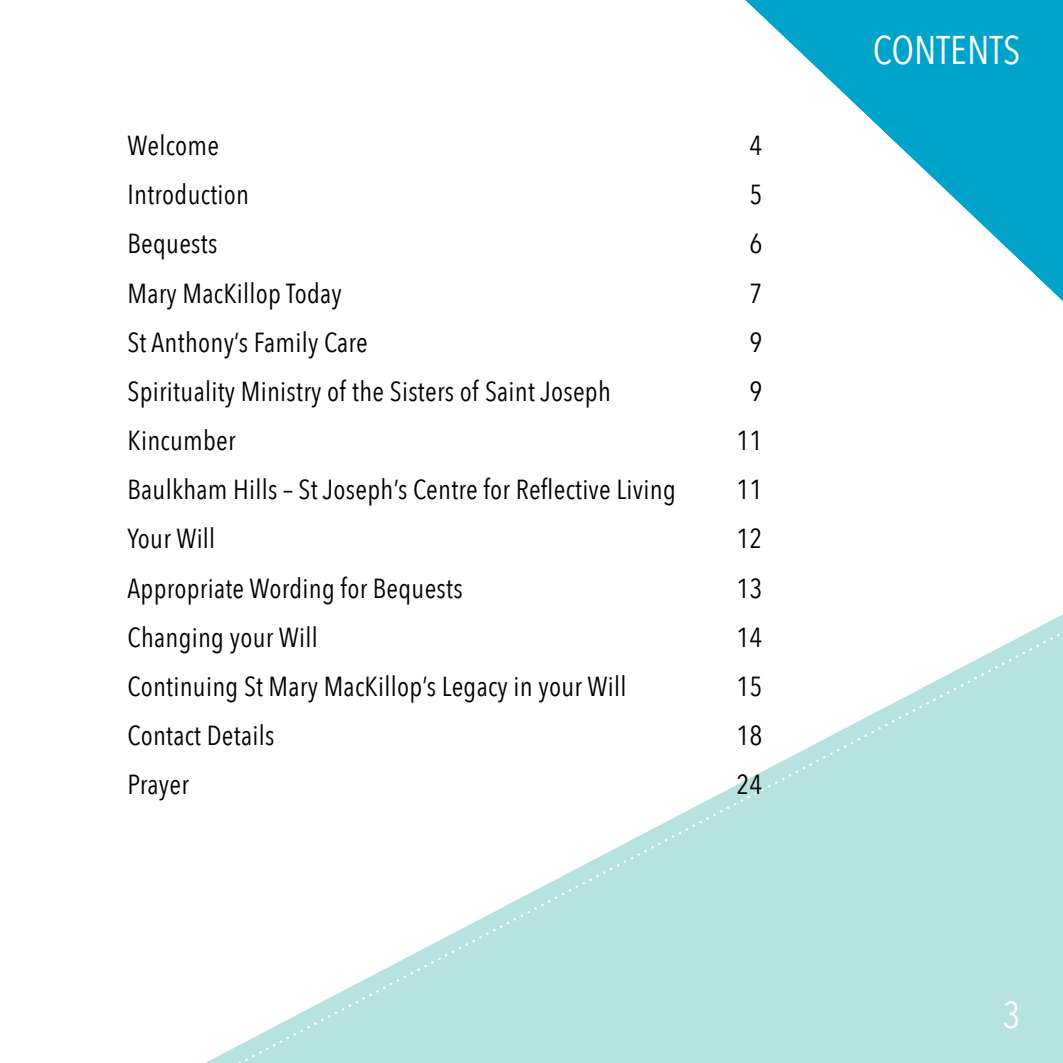
<style>
.page{position:relative;width:1063px;height:1063px;background:#fff}
.page>*{position:absolute;margin:0;border:0;box-sizing:border-box;transform-origin:0 0}
.t1{font:40px "Avenir Next Condensed";color:#fff}
.t2{font:37.5px "Avenir Next Condensed";color:#fff}
.t3{font:27.5px "Avenir Next Condensed";letter-spacing:.01em;color:#000}
</style>
<div class="page">
<svg style="left:745px;top:0;width:318px;height:301px"></svg>
<svg style="left:205px;top:614px;width:858px;height:449px"></svg>
<p class="t3" style="left:128px;top:122px;width:93px">Welcome</p>
<p class="t3" style="left:750px;top:122px;width:14px">4</p>
<p class="t3" style="left:128px;top:171px;width:123px">Introduction</p>
<p class="t3" style="left:750px;top:171px;width:14px">5</p>
<p class="t3" style="left:128px;top:220px;width:91px">Bequests</p>
<p class="t3" style="left:750px;top:220px;width:14px">6</p>
<p class="t3" style="left:128px;top:269px;width:216px">Mary MacKillop Today</p>
<p class="t3" style="left:750px;top:269px;width:14px">7</p>
<p class="t3" style="left:128px;top:319px;width:242px">St Anthony’s Family Care</p>
<p class="t3" style="left:750px;top:319px;width:14px">9</p>
<p class="t3" style="left:128px;top:368px;width:485px">Spirituality Ministry of the Sisters of Saint Joseph</p>
<p class="t3" style="left:750px;top:368px;width:14px">9</p>
<p class="t3" style="left:128px;top:417px;width:110px">Kincumber</p>
<p class="t3" style="left:736px;top:417px;width:28px">11</p>
<p class="t3" style="left:128px;top:466px;width:550px">Baulkham Hills – St Joseph’s Centre for Reflective Living</p>
<p class="t3" style="left:736px;top:466px;width:28px">11</p>
<p class="t3" style="left:128px;top:515px;width:89px">Your Will</p>
<p class="t3" style="left:736px;top:515px;width:28px">12</p>
<p class="t3" style="left:128px;top:564px;width:337px">Appropriate Wording for Bequests</p>
<p class="t3" style="left:736px;top:564px;width:28px">13</p>
<p class="t3" style="left:128px;top:614px;width:192px">Changing your Will</p>
<p class="t3" style="left:736px;top:614px;width:28px">14</p>
<p class="t3" style="left:128px;top:663px;width:500px">Continuing St Mary MacKillop’s Legacy in your Will</p>
<p class="t3" style="left:736px;top:663px;width:28px">15</p>
<p class="t3" style="left:128px;top:712px;width:148px">Contact Details</p>
<p class="t3" style="left:736px;top:712px;width:28px">18</p>
<p class="t3" style="left:128px;top:761px;width:63px">Prayer</p>
<p class="t3" style="left:736px;top:761px;width:28px">24</p>
<h1 class="t1" style="left:873px;top:16px;width:149px">CONTENTS</h1>
<h2 class="t2" style="left:1003px;top:982px;width:19px">3</h2>
</div>
